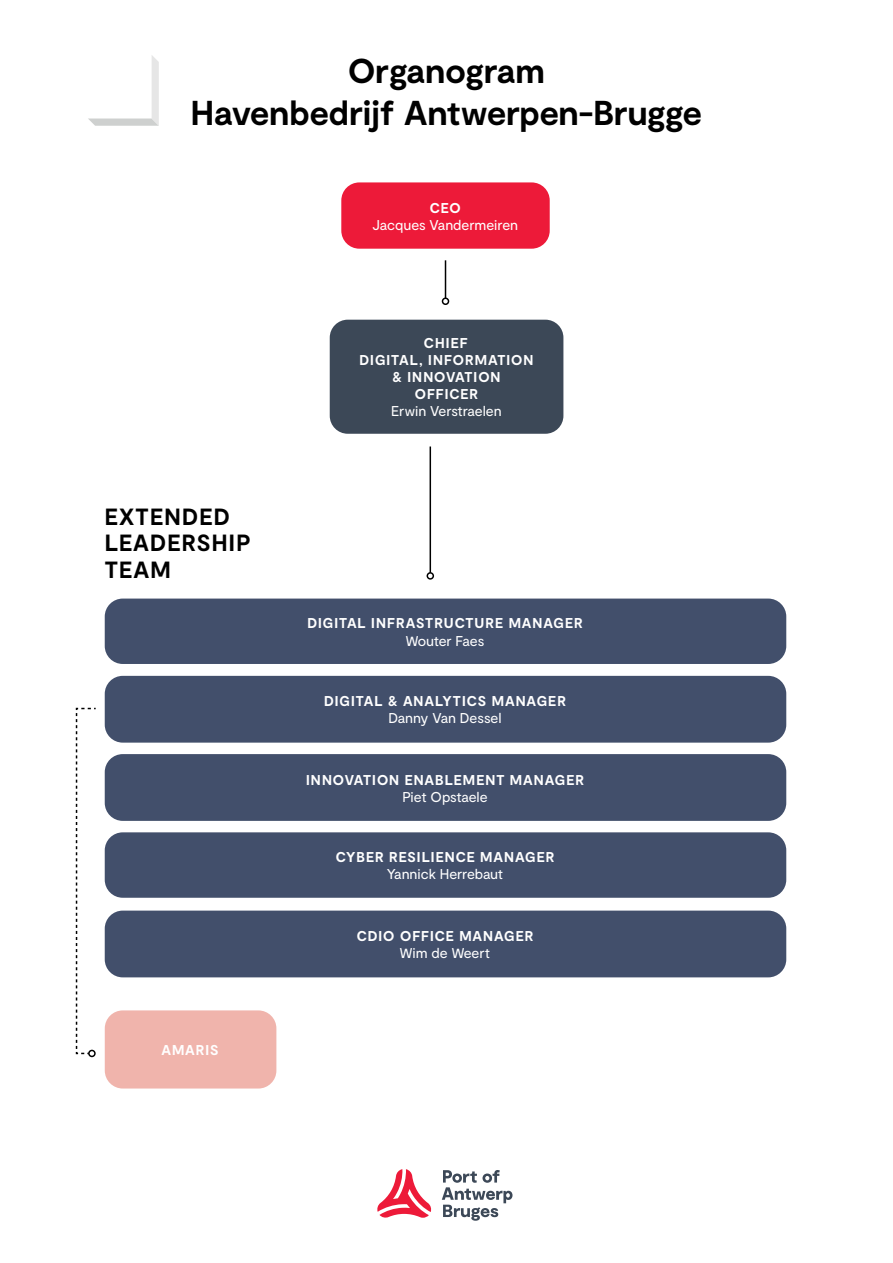
<style>
.page{position:relative;width:893px;height:1263px;background:#fff}
.page>*{position:absolute;margin:0;border:0;box-sizing:border-box;transform-origin:0 0}
.t1{font:700 34.5px/42px "Moderat";letter-spacing:-.005em;color:#000;text-align:center}
.t2{font:700 23.4px/26.4px "Moderat";letter-spacing:.055em;color:#000}
.t3{font:700 14.25px/17.1px "Moderat";letter-spacing:.07em;color:#fff;text-align:center}
.t4{font:14.25px "Moderat";letter-spacing:-.005em;color:#fff}
</style>
<div class="page">
<svg style="left:377px;top:1169px;width:55px;height:49px"></svg>
<svg style="left:442px;top:1170px;width:70px;height:51px"></svg>
<hr style="left:430px;top:446px;width:1px;height:127px;background:#000">
<div style="left:427px;top:572px;width:7px;height:8px;border:2px solid #000;border-radius:50%"></div>
<div style="left:105px;top:598px;width:681px;height:66px;background:#424f6b;border-radius:18px"></div>
<div style="left:105px;top:676px;width:681px;height:67px;background:#424f6b;border-radius:18px"></div>
<div style="left:105px;top:754px;width:681px;height:67px;background:#424f6b;border-radius:18px"></div>
<div style="left:105px;top:832px;width:681px;height:66px;background:#424f6b;border-radius:18px"></div>
<div style="left:105px;top:910px;width:681px;height:67px;background:#424f6b;border-radius:18px"></div>
<svg style="left:88px;top:56px;width:71px;height:70px"></svg>
<div style="left:330px;top:320px;width:233px;height:114px;background:#3c4857;border-radius:18px"></div>
<hr style="left:445px;top:260px;width:1px;height:38px;background:#000">
<div style="left:442px;top:297px;width:7px;height:8px;border:2px solid #000;border-radius:50%"></div>
<div style="left:341px;top:182px;width:209px;height:67px;background:#ed1a39;border-radius:18px"></div>
<div style="left:105px;top:1010px;width:171px;height:78px;background:#f0b4ac;border-radius:18px"></div>
<svg style="left:75px;top:707px;width:21px;height:348px"></svg>
<div style="left:88px;top:1050px;width:8px;height:7px;border:2px solid #000;border-radius:50%"></div>
<h1 class="t1" style="left:191px;top:52px;width:513px">Organogram<br>Havenbedrijf Antwerpen-Brugge</h1>
<p class="t3" style="left:430px;top:200px;width:33px">CEO</p>
<p class="t4" style="left:372px;top:216px;width:147px">Jacques Vandermeiren</p>
<h2 class="t2" style="left:105px;top:504px;width:148px">EXTENDED<br>LEADERSHIP<br>TEAM</h2>
<p class="t3" style="left:161px;top:1042px;width:59px">AMARIS</p>
<p class="t3" style="left:360px;top:335px;width:175px">CHIEF<br>DIGITAL, INFORMATION &amp; INNOVATION<br>OFFICER</p>
<p class="t4" style="left:391px;top:403px;width:112px">Erwin Verstraelen</p>
<p class="t3" style="left:307px;top:615px;width:277px">DIGITAL INFRASTRUCTURE MANAGER</p>
<p class="t4" style="left:406px;top:632px;width:80px">Wouter Faes</p>
<p class="t3" style="left:324px;top:693px;width:243px">DIGITAL &amp; ANALYTICS MANAGER</p>
<p class="t4" style="left:388px;top:710px;width:115px">Danny Van Dessel</p>
<p class="t3" style="left:306px;top:772px;width:279px">INNOVATION ENABLEMENT MANAGER</p>
<p class="t4" style="left:402px;top:788px;width:87px">Piet Opstaele</p>
<p class="t3" style="left:336px;top:849px;width:220px">CYBER RESILIENCE MANAGER</p>
<p class="t4" style="left:387px;top:865px;width:118px">Yannick Herrebaut</p>
<p class="t3" style="left:357px;top:928px;width:178px">CDIO OFFICE MANAGER</p>
<p class="t4" style="left:400px;top:944px;width:92px">Wim de Weert</p>
</div>
